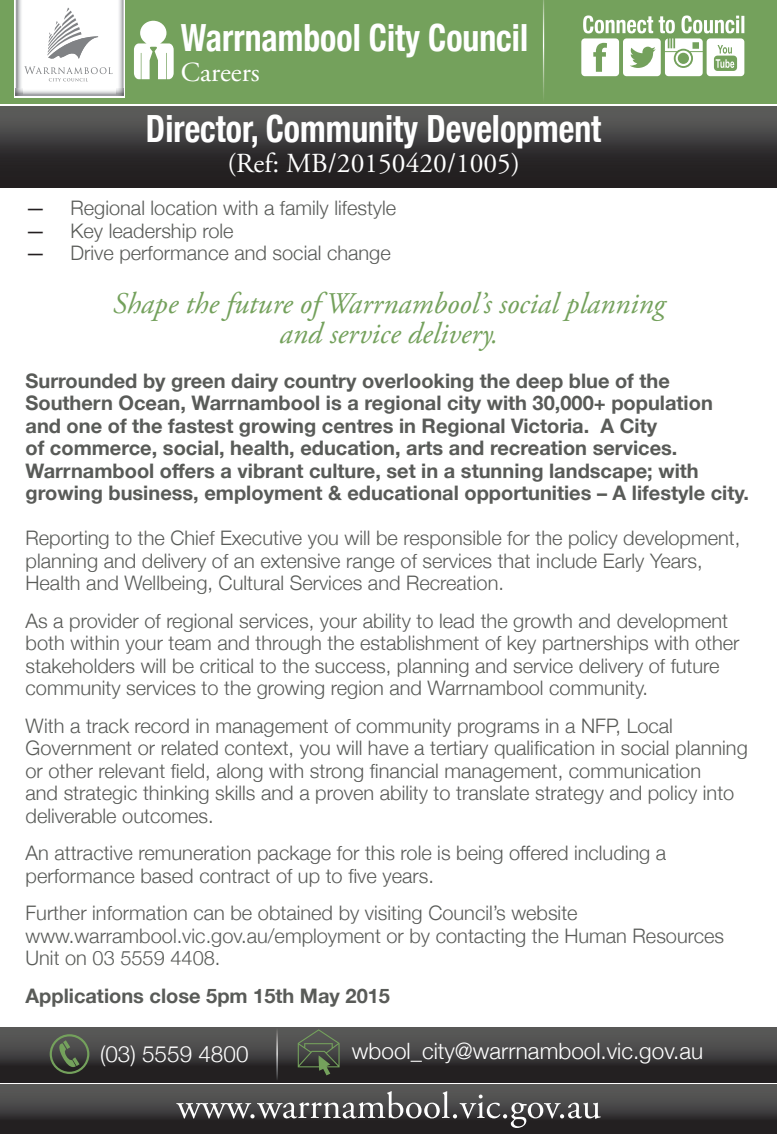
<style>
.page{position:relative;width:777px;height:1134px;background:#fff}
.page>*{position:absolute;margin:0;border:0;box-sizing:border-box;transform-origin:0 0}
.t1{font:700 condensed 37.5px "Helvetica Neue";color:#fff;scale:.9 1}
.t2{font:italic 30px/30px "Adobe Garamond Pro";color:#74a15c;text-align:center}
.t3{font:27.5px "Adobe Garamond Pro";color:#fff}
.t4{font:300 22.5px "Helvetica Neue";color:#fff}
.t5{font:300 20px/22.5px "Helvetica Neue";color:#595b58}
.t6{font:700 20px/22.5px "Helvetica Neue";color:#595b58}
.s1{font-weight:400;color:#231f20}
</style>
<div class="page">
<div style="left:0;top:0;width:777px;height:103px;background:#74a15c"></div>
<svg style="left:14px;top:0;width:111px;height:97px"></svg>
<svg style="left:16px;top:0;width:108px;height:95px"></svg>
<div style="left:0;top:1028px;width:777px;height:54px;background:linear-gradient(to bottom,#616261,#1b1819)"></div>
<svg style="left:298px;top:1029px;width:41px;height:46px"></svg>
<svg style="left:50px;top:1034px;width:39px;height:40px"></svg>
<hr style="left:276px;top:1028px;width:2px;height:53px;background:#fff">
<hr style="left:543px;top:0;width:1px;height:102px;background:#fff">
<svg style="left:581px;top:15px;width:163px;height:61px"></svg>
<div style="left:0;top:1084px;width:777px;height:50px;background:linear-gradient(to bottom,#626261,#1c191b)"></div>
<svg style="left:176px;top:1091px;width:424px;height:37px"></svg>
<div style="left:0;top:106px;width:777px;height:82px;background:linear-gradient(to bottom,#5e5f5e,#171315)"></div>
<svg style="left:134px;top:21px;width:40px;height:58px"></svg>
<h1 class="t1" style="left:181px;top:7px;width:387px">Warrnambool City Council</h1>
<h3 class="t3" style="left:181px;top:56px;width:80px">Careers</h3>
<h1 class="t1" style="left:146px;top:98px;width:507px">Director, Community Development</h1>
<h3 class="t3" style="left:227px;top:147px;width:294px">(Ref: MB/20150420/1005)</h3>
<p class="t5" style="left:26px;top:196px;width:372px"><span class="s1">—</span> Regional location with a family lifestyle</p>
<p class="t5" style="left:26px;top:218px;width:210px"><span class="s1">—</span> Key leadership role</p>
<p class="t5" style="left:26px;top:241px;width:367px"><span class="s1">—</span> Drive performance and social change</p>
<h2 class="t2" style="left:113px;top:289px;width:553px">Shape the future of Warrnambool’s social planning and service delivery.</h2>
<p class="t6" style="left:26px;top:370px;width:725px">Surrounded by green dairy country overlooking the deep blue of the Southern Ocean, Warrnambool is a regional city with 30,000+ population and one of the fastest growing centres in Regional Victoria. A City<br>of commerce, social, health, education, arts and recreation services.<br>Warrnambool offers a vibrant culture, set in a stunning landscape; with growing business, employment &amp; educational opportunities – A lifestyle city.</p>
<p class="t5" style="left:26px;top:526px;width:716px">Reporting to the Chief Executive you will be responsible for the policy development, planning and delivery of an extensive range of services that include Early Years,<br>Health and Wellbeing, Cultural Services and Recreation.</p>
<p class="t5" style="left:26px;top:608px;width:715px">As a provider of regional services, your ability to lead the growth and development both within your team and through the establishment of key partnerships with other stakeholders will be critical to the success, planning and service delivery of future community services to the growing region and Warrnambool community.</p>
<p class="t5" style="left:26px;top:713px;width:724px">With a track record in management of community programs in a NFP, Local Government or related context, you will have a tertiary qualification in social planning or other relevant field, along with strong financial management, communication<br>and strategic thinking skills and a proven ability to translate strategy and policy into deliverable outcomes.</p>
<p class="t5" style="left:26px;top:841px;width:642px">An attractive remuneration package for this role is being offered including a performance based contract of up to five years.</p>
<p class="t5" style="left:26px;top:901px;width:700px">Further information can be obtained by visiting Council’s website www.warrambool.vic.gov.au/employment or by contacting the Human Resources<br>Unit on 03 5559 4408.</p>
<p class="t6" style="left:26px;top:985px;width:366px">Applications close 5pm 15th May 2015</p>
<p class="t4" style="left:100px;top:1036px;width:150px">(03) 5559 4800</p>
<p class="t4" style="left:352px;top:1032px;width:353px">wbool_city@warrnambool.vic.gov.au</p>
</div>
